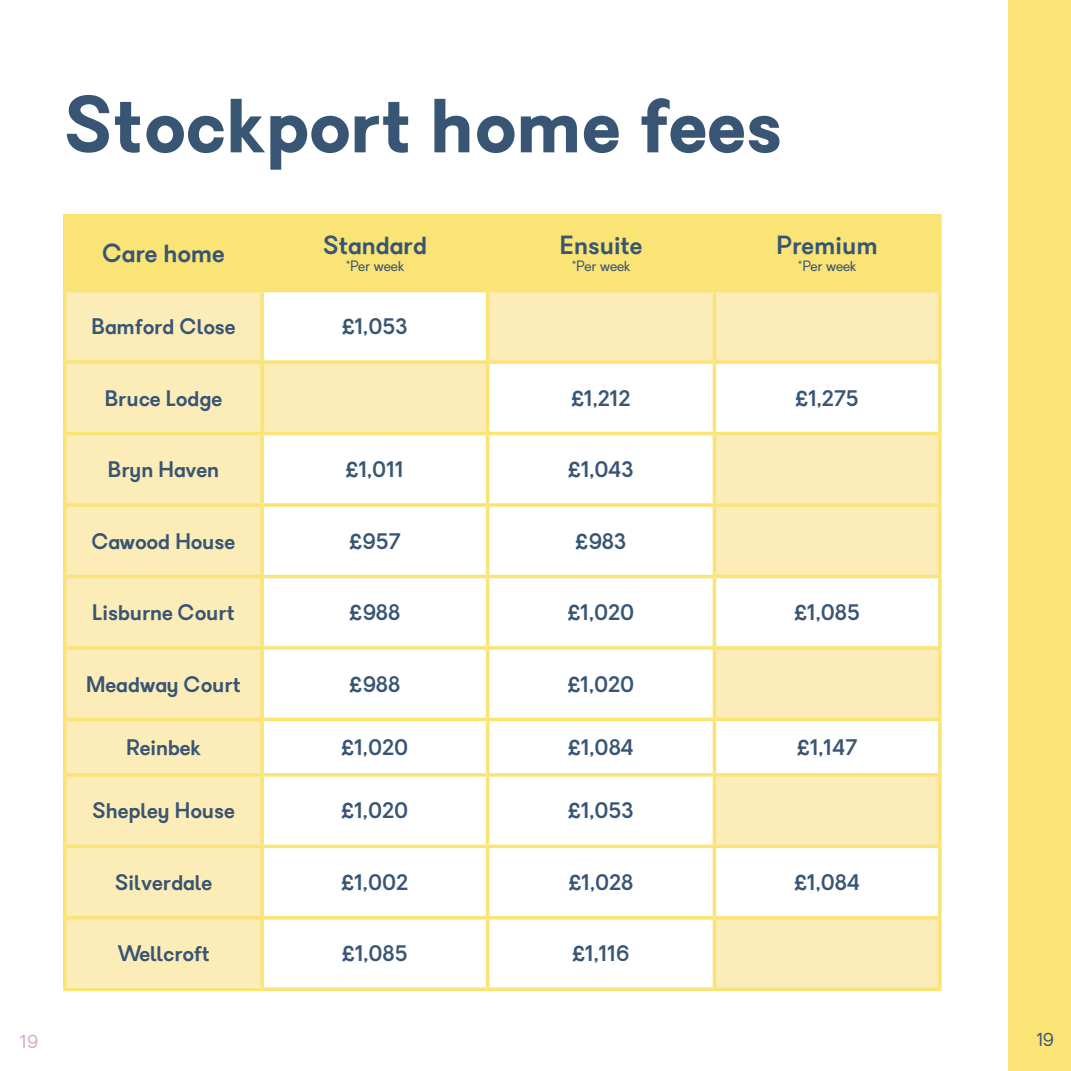
<style>
.page{position:relative;width:1071px;height:1071px;background:#fff}
.page>*{position:absolute;margin:0;border:0;box-sizing:border-box;transform-origin:0 0}
.t1{font:700 75.25px "Granary";color:#385574}
.t2{font:600 24.5px "Granary";color:#385574}
.t3{font:600 21px "Granary";color:#385574}
.t4{font:17.5px "Granary";color:#d0a8cb}
.t5{font:17.5px "Granary";color:#385574}
.t6{font:14px "Granary";color:#385574}
</style>
<div class="page">
<div style="left:487px;top:289px;width:453px;height:73px;background:#fcecb8"></div>
<div style="left:260px;top:362px;width:228px;height:73px;background:#fcecb8"></div>
<div style="left:714px;top:647px;width:225px;height:73px;background:#fcecb8"></div>
<div style="left:714px;top:775px;width:225px;height:73px;background:#fcecb8"></div>
<div style="left:714px;top:918px;width:225px;height:73px;background:#fcecb8"></div>
<div style="left:715px;top:433px;width:225px;height:144px;background:#fcecb8"></div>
<div style="left:63px;top:280px;width:198px;height:707px;background:#fcecb8"></div>
<div style="left:1008px;top:0;width:63px;height:1071px;background:#fae475"></div>
<div style="left:63px;top:214px;width:877px;height:75px;background:#fae475"></div>
<hr style="left:63px;top:289px;width:199px;height:3px;background:#fae475">
<hr style="left:262px;top:289px;width:226px;height:3px;background:#fae475">
<svg style="left:260px;top:292px;width:4px;height:68px"></svg>
<hr style="left:488px;top:289px;width:226px;height:3px;background:#fae475">
<hr style="left:486px;top:292px;width:3px;height:68px;background:#fae475">
<hr style="left:714px;top:289px;width:228px;height:3px;background:#fae475">
<hr style="left:713px;top:292px;width:3px;height:68px;background:#fae475">
<svg style="left:63px;top:360px;width:199px;height:4px"></svg>
<svg style="left:262px;top:360px;width:226px;height:4px"></svg>
<svg style="left:260px;top:364px;width:4px;height:68px"></svg>
<svg style="left:488px;top:360px;width:226px;height:4px"></svg>
<hr style="left:486px;top:364px;width:3px;height:68px;background:#fae475">
<svg style="left:714px;top:360px;width:228px;height:4px"></svg>
<hr style="left:713px;top:364px;width:3px;height:68px;background:#fae475">
<hr style="left:63px;top:432px;width:199px;height:3px;background:#fae475">
<hr style="left:262px;top:432px;width:226px;height:3px;background:#fae475">
<svg style="left:260px;top:435px;width:4px;height:68px"></svg>
<hr style="left:488px;top:432px;width:226px;height:3px;background:#fae475">
<hr style="left:486px;top:435px;width:3px;height:68px;background:#fae475">
<hr style="left:714px;top:432px;width:228px;height:3px;background:#fae475">
<hr style="left:713px;top:435px;width:3px;height:68px;background:#fae475">
<hr style="left:63px;top:503px;width:199px;height:4px;background:#fae475">
<svg style="left:262px;top:503px;width:226px;height:4px"></svg>
<svg style="left:260px;top:507px;width:4px;height:68px"></svg>
<svg style="left:488px;top:503px;width:226px;height:4px"></svg>
<hr style="left:486px;top:507px;width:3px;height:68px;background:#fae475">
<hr style="left:714px;top:503px;width:228px;height:4px;background:#fae481">
<hr style="left:713px;top:507px;width:3px;height:68px;background:#fae475">
<hr style="left:63px;top:575px;width:199px;height:3px;background:#fae475">
<hr style="left:262px;top:575px;width:226px;height:3px;background:#fae475">
<svg style="left:260px;top:578px;width:4px;height:68px"></svg>
<hr style="left:488px;top:575px;width:226px;height:3px;background:#fae475">
<hr style="left:486px;top:578px;width:3px;height:68px;background:#fae475">
<hr style="left:714px;top:575px;width:228px;height:3px;background:#fae475">
<hr style="left:713px;top:578px;width:3px;height:68px;background:#fae475">
<svg style="left:63px;top:646px;width:199px;height:4px"></svg>
<svg style="left:262px;top:646px;width:226px;height:4px"></svg>
<svg style="left:260px;top:650px;width:4px;height:68px"></svg>
<svg style="left:488px;top:646px;width:226px;height:4px"></svg>
<hr style="left:486px;top:650px;width:3px;height:68px;background:#fae475">
<svg style="left:714px;top:646px;width:228px;height:4px"></svg>
<hr style="left:713px;top:650px;width:3px;height:68px;background:#fae475">
<hr style="left:63px;top:718px;width:199px;height:3px;background:#fae475">
<hr style="left:262px;top:718px;width:226px;height:3px;background:#fae475">
<svg style="left:260px;top:721px;width:4px;height:52px"></svg>
<hr style="left:488px;top:718px;width:226px;height:3px;background:#fae475">
<hr style="left:486px;top:721px;width:3px;height:52px;background:#fae475">
<hr style="left:714px;top:718px;width:228px;height:3px;background:#fae475">
<hr style="left:713px;top:721px;width:3px;height:52px;background:#fae475">
<svg style="left:63px;top:773px;width:199px;height:4px"></svg>
<svg style="left:262px;top:773px;width:226px;height:4px"></svg>
<svg style="left:260px;top:777px;width:4px;height:68px"></svg>
<svg style="left:488px;top:773px;width:226px;height:4px"></svg>
<hr style="left:486px;top:777px;width:3px;height:68px;background:#fae475">
<svg style="left:714px;top:773px;width:228px;height:4px"></svg>
<hr style="left:713px;top:777px;width:3px;height:68px;background:#fae475">
<hr style="left:63px;top:845px;width:199px;height:3px;background:#fae475">
<hr style="left:262px;top:845px;width:226px;height:3px;background:#fae475">
<svg style="left:260px;top:848px;width:4px;height:68px"></svg>
<hr style="left:488px;top:845px;width:226px;height:3px;background:#fae475">
<hr style="left:486px;top:848px;width:3px;height:68px;background:#fae475">
<hr style="left:714px;top:845px;width:228px;height:3px;background:#fae475">
<hr style="left:713px;top:848px;width:3px;height:68px;background:#fae475">
<svg style="left:63px;top:916px;width:199px;height:4px"></svg>
<svg style="left:262px;top:916px;width:226px;height:4px"></svg>
<svg style="left:260px;top:920px;width:4px;height:68px"></svg>
<svg style="left:488px;top:916px;width:226px;height:4px"></svg>
<hr style="left:486px;top:920px;width:3px;height:68px;background:#fae475">
<svg style="left:714px;top:916px;width:228px;height:4px"></svg>
<hr style="left:713px;top:920px;width:3px;height:68px;background:#fae475">
<hr style="left:63px;top:578px;width:3px;height:68px;background:#fae475">
<hr style="left:63px;top:848px;width:3px;height:68px;background:#fae475">
<hr style="left:63px;top:920px;width:3px;height:68px;background:#fae475">
<hr style="left:63px;top:988px;width:199px;height:3px;background:#fae475">
<hr style="left:63px;top:292px;width:3px;height:68px;background:#fae475">
<hr style="left:63px;top:364px;width:3px;height:68px;background:#fae475">
<hr style="left:63px;top:435px;width:3px;height:68px;background:#fae475">
<hr style="left:63px;top:507px;width:3px;height:68px;background:#fae475">
<hr style="left:714px;top:214px;width:228px;height:3px;background:#fae475">
<svg style="left:940px;top:217px;width:2px;height:72px"></svg>
<hr style="left:63px;top:721px;width:3px;height:52px;background:#fae475">
<hr style="left:63px;top:650px;width:3px;height:68px;background:#fae475">
<hr style="left:63px;top:777px;width:3px;height:68px;background:#fae475">
<hr style="left:488px;top:988px;width:226px;height:3px;background:#fae475">
<hr style="left:262px;top:988px;width:226px;height:3px;background:#fae475">
<svg style="left:938px;top:292px;width:4px;height:68px"></svg>
<svg style="left:938px;top:364px;width:4px;height:68px"></svg>
<svg style="left:938px;top:435px;width:4px;height:68px"></svg>
<svg style="left:938px;top:507px;width:4px;height:68px"></svg>
<svg style="left:938px;top:578px;width:4px;height:68px"></svg>
<svg style="left:938px;top:650px;width:4px;height:68px"></svg>
<svg style="left:938px;top:721px;width:4px;height:52px"></svg>
<svg style="left:938px;top:777px;width:4px;height:68px"></svg>
<svg style="left:938px;top:848px;width:4px;height:68px"></svg>
<svg style="left:938px;top:920px;width:4px;height:68px"></svg>
<hr style="left:714px;top:988px;width:228px;height:3px;background:#fae475">
<p class="t4" style="left:20px;top:1031px;width:20px">19</p>
<p class="t1" style="left:63px;top:75px;width:721px">Stockport home fees</p>
<p class="t2" style="left:102px;top:238px;width:124px">Care home</p>
<p class="t2" style="left:323px;top:229px;width:106px">Standard</p>
<p class="t6" style="left:346px;top:257px;width:60px">*Per week</p>
<p class="t3" style="left:92px;top:313px;width:145px">Bamford Close</p>
<p class="t3" style="left:342px;top:313px;width:67px">£1,053</p>
<p class="t2" style="left:560px;top:229px;width:84px">Ensuite</p>
<p class="t6" style="left:572px;top:257px;width:60px">*Per week</p>
<p class="t2" style="left:777px;top:229px;width:103px">Premium</p>
<p class="t6" style="left:798px;top:257px;width:60px">*Per week</p>
<p class="t3" style="left:105px;top:384px;width:119px">Bruce Lodge</p>
<p class="t3" style="left:571px;top:384px;width:61px">£1,212</p>
<p class="t3" style="left:796px;top:384px;width:65px">£1,275</p>
<p class="t3" style="left:108px;top:456px;width:113px">Bryn Haven</p>
<p class="t3" style="left:346px;top:456px;width:59px">£1,011</p>
<p class="t3" style="left:568px;top:456px;width:67px">£1,043</p>
<p class="t3" style="left:92px;top:527px;width:145px">Cawood House</p>
<p class="t3" style="left:349px;top:527px;width:53px">£957</p>
<p class="t3" style="left:576px;top:527px;width:52px">£983</p>
<p class="t3" style="left:92px;top:599px;width:144px">Lisburne Court</p>
<p class="t3" style="left:350px;top:599px;width:52px">£988</p>
<p class="t3" style="left:568px;top:599px;width:68px">£1,020</p>
<p class="t3" style="left:794px;top:599px;width:67px">£1,085</p>
<p class="t3" style="left:86px;top:670px;width:156px">Meadway Court</p>
<p class="t3" style="left:350px;top:670px;width:52px">£988</p>
<p class="t3" style="left:568px;top:670px;width:68px">£1,020</p>
<p class="t3" style="left:126px;top:734px;width:76px">Reinbek</p>
<p class="t3" style="left:342px;top:734px;width:68px">£1,020</p>
<p class="t3" style="left:568px;top:734px;width:67px">£1,084</p>
<p class="t3" style="left:797px;top:734px;width:61px">£1,147</p>
<p class="t3" style="left:92px;top:797px;width:144px">Shepley House</p>
<p class="t3" style="left:342px;top:797px;width:68px">£1,020</p>
<p class="t3" style="left:568px;top:797px;width:67px">£1,053</p>
<p class="t3" style="left:115px;top:869px;width:99px">Silverdale</p>
<p class="t3" style="left:342px;top:869px;width:68px">£1,002</p>
<p class="t3" style="left:569px;top:869px;width:66px">£1,028</p>
<p class="t3" style="left:794px;top:869px;width:67px">£1,084</p>
<p class="t3" style="left:117px;top:940px;width:94px">Wellcroft</p>
<p class="t3" style="left:342px;top:940px;width:67px">£1,085</p>
<p class="t3" style="left:572px;top:940px;width:59px">£1,116</p>
<p class="t5" style="left:1037px;top:1029px;width:18px">19</p>
</div>
